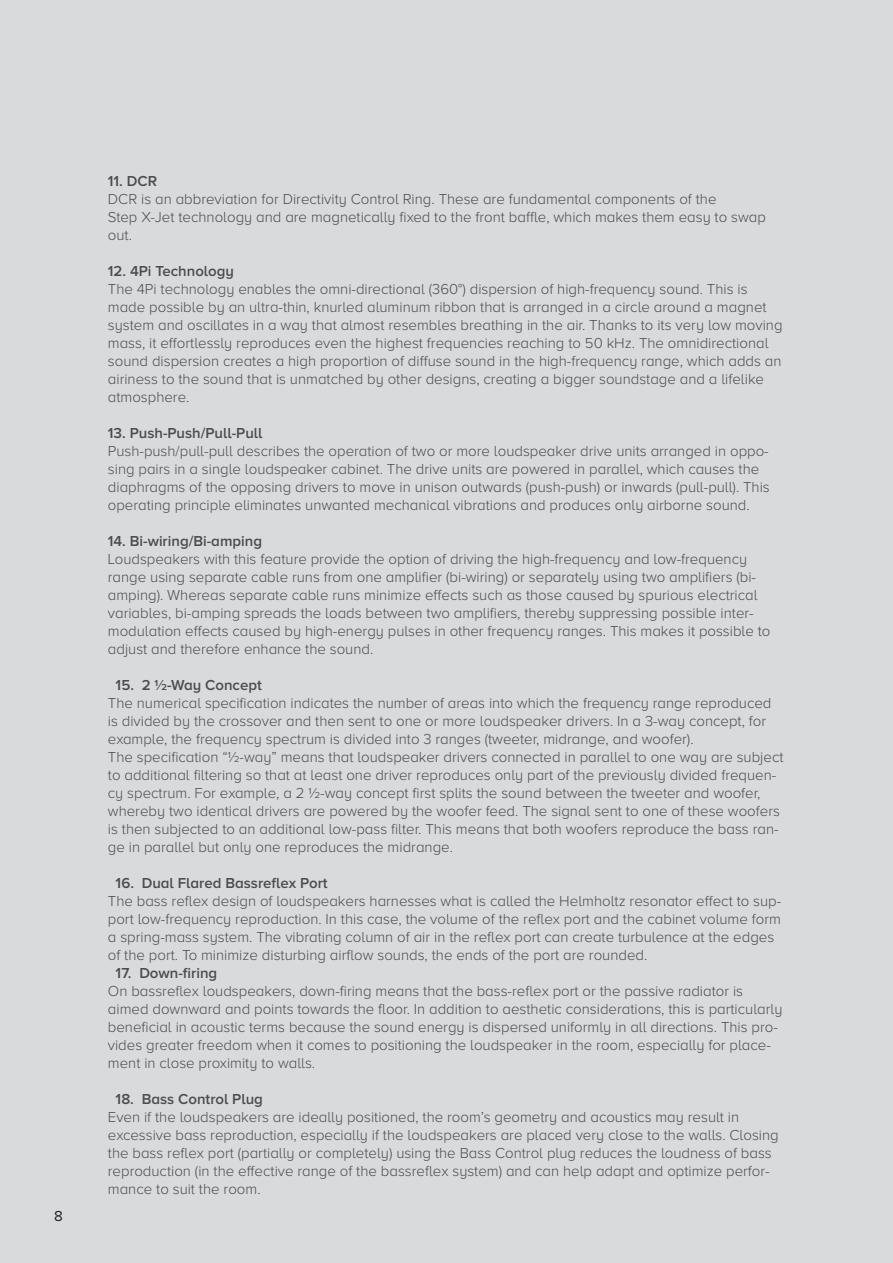
<style>
.page{position:relative;width:893px;height:1263px;background:#d9dadc}
.page>*{position:absolute;margin:0;border:0;box-sizing:border-box;transform-origin:0 0}
.t1{font:300 15px/18px "Proxima Nova A";color:#4b4c4d}
.t2{font:600 15px "Proxima Nova A";color:#4b4c4d}
.t3{font:15px "Proxima Nova A";color:#231f20}
</style>
<div class="page">
<p class="t3" style="left:54px;top:1207px;width:10px">8</p>
<p class="t2" style="left:108px;top:173px;width:51px">11. DCR</p>
<p class="t1" style="left:108px;top:190px;width:660px">DCR is an abbreviation for Directivity Control Ring. These are fundamental components of the<br>Step X-Jet technology and are magnetically fixed to the front baffle, which makes them easy to swap out.</p>
<p class="t2" style="left:108px;top:263px;width:128px">12. 4Pi Technology</p>
<p class="t1" style="left:108px;top:280px;width:676px">The 4Pi technology enables the omni-directional (360°) dispersion of high-frequency sound. This is made possible by an ultra-thin, knurled aluminum ribbon that is arranged in a circle around a magnet system and oscillates in a way that almost resembles breathing in the air. Thanks to its very low moving mass, it effortlessly reproduces even the highest frequencies reaching to 50 kHz. The omnidirectional sound dispersion creates a high proportion of diffuse sound in the high-frequency range, which adds an airiness to the sound that is unmatched by other designs, creating a bigger soundstage and a lifelike atmosphere.</p>
<p class="t2" style="left:108px;top:425px;width:156px">13. Push-Push/Pull-Pull</p>
<p class="t1" style="left:108px;top:442px;width:663px">Push-push/pull-pull describes the operation of two or more loudspeaker drive units arranged in oppo&shy;sing pairs in a single loudspeaker cabinet. The drive units are powered in parallel, which causes the diaphragms of the opposing drivers to move in unison outwards (push-push) or inwards (pull-pull). This operating principle eliminates unwanted mechanical vibrations and produces only airborne sound.</p>
<p class="t2" style="left:108px;top:533px;width:156px">14. Bi-wiring/Bi-amping</p>
<p class="t1" style="left:108px;top:550px;width:664px">Loudspeakers with this feature provide the option of driving the high-frequency and low-frequency range using separate cable runs from one amplifier (bi-wiring) or separately using two amplifiers (bi&shy;amping). Whereas separate cable runs minimize effects such as those caused by spurious electrical variables, bi-amping spreads the loads between two amplifiers, thereby suppressing possible inter&shy;modulation effects caused by high-energy pulses in other frequency ranges. This makes it possible to adjust and therefore enhance the sound.</p>
<p class="t2" style="left:116px;top:677px;width:148px">15. 2 ½-Way Concept</p>
<p class="t1" style="left:108px;top:694px;width:677px">The numerical specification indicates the number of areas into which the frequency range reproduced is divided by the crossover and then sent to one or more loudspeaker drivers. In a 3-way concept, for example, the frequency spectrum is divided into 3 ranges (tweeter, midrange, and woofer).<br>The specification “½-way” means that loudspeaker drivers connected in parallel to one way are subject to additional filtering so that at least one driver reproduces only part of the previously divided frequen&shy;cy spectrum. For example, a 2 ½-way concept first splits the sound between the tweeter and woofer, whereby two identical drivers are powered by the woofer feed. The signal sent to one of these woofers is then subjected to an additional low-pass filter. This means that both woofers reproduce the bass ran&shy;ge in parallel but only one reproduces the midrange.</p>
<p class="t2" style="left:116px;top:875px;width:214px">16. Dual Flared Bassreflex Port</p>
<p class="t1" style="left:108px;top:892px;width:675px">The bass reflex design of loudspeakers harnesses what is called the Helmholtz resonator effect to sup&shy;port low-frequency reproduction. In this case, the volume of the reflex port and the cabinet volume form a spring-mass system. The vibrating column of air in the reflex port can create turbulence at the edges of the port. To minimize disturbing airflow sounds, the ends of the port are rounded.</p>
<p class="t2" style="left:116px;top:965px;width:103px">17. Down-firing</p>
<p class="t1" style="left:108px;top:982px;width:676px">On bassreflex loudspeakers, down-firing means that the bass-reflex port or the passive radiator is aimed downward and points towards the floor. In addition to aesthetic considerations, this is particularly beneficial in acoustic terms because the sound energy is dispersed uniformly in all directions. This pro&shy;vides greater freedom when it comes to positioning the loudspeaker in the room, especially for place&shy;ment in close proximity to walls.</p>
<p class="t2" style="left:116px;top:1091px;width:149px">18. Bass Control Plug</p>
<p class="t1" style="left:108px;top:1108px;width:672px">Even if the loudspeakers are ideally positioned, the room’s geometry and acoustics may result in excessive bass reproduction, especially if the loudspeakers are placed very close to the walls. Closing the bass reflex port (partially or completely) using the Bass Control plug reduces the loudness of bass reproduction (in the effective range of the bassreflex system) and can help adapt and optimize perfor&shy;mance to suit the room.</p>
</div>
